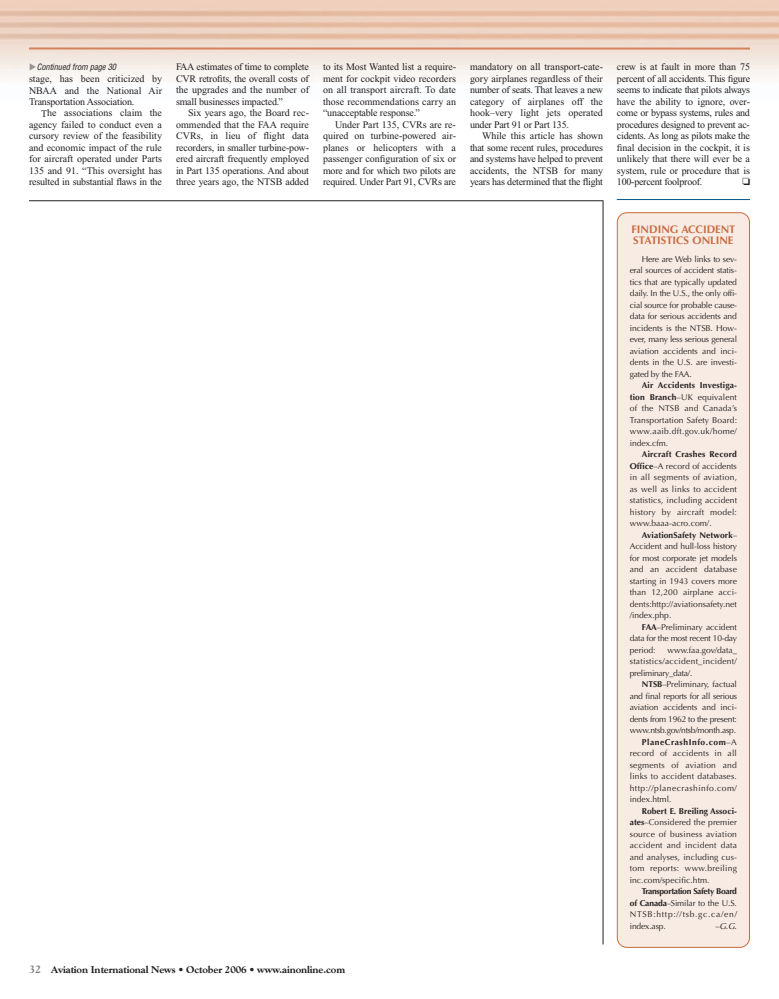
<style>
.page{position:relative;width:779px;height:999px;background:#fff}
.page>*{position:absolute;margin:0;border:0;box-sizing:border-box;transform-origin:0 0}
.t1{font:700 11px/11.5px "Optima";color:#ca6b40}
.t2{font:10px/11.5px "Times New Roman";letter-spacing:-.015em;color:#231f20;text-align:justify}
.t3{font:800 10px "Goudy";letter-spacing:-.01em;color:#231f20}
.t4{font:10px "Monotype Sorts";color:#231f20}
.t5{font:8.5px/11.5px "Optima";letter-spacing:.005em;color:#231f20;text-align:justify}
.t6{font:8.5px "Optima";letter-spacing:-.03em;color:#231f20}
.t7{font:8.5px "Optima";letter-spacing:-.025em;color:#231f20}
.t8{font:8.5px "Optima";letter-spacing:.055em;color:#231f20}
.t9{font:italic condensed 8.5px "Helvetica";letter-spacing:-.01em;color:#231f20}
.t10{font:700 8.5px "Optima";letter-spacing:.065em;color:#231f20}
.t11{font:italic 8.5px "Optima";color:#231f20}
.s1{color:#939598}
.s2{font-size:11px;color:#808285}
.s3{color:#fff}
.s4{font-weight:700}
.s5{font-weight:400}
.s6{font-style:normal}
</style>
<div class="page">
<hr style="left:29px;top:47px;width:721px;height:3px;background:#d4845d">
<hr style="left:602px;top:201px;width:1px;height:743px;background:#231f20">
<hr style="left:29px;top:200px;width:574px;height:1px;background:#231f20">
<div style="left:616px;top:212px;width:134px;height:736px;background:#f7ebe3"></div>
<hr style="left:616px;top:199px;width:134px;height:1px;background:#00598b">
<p class="t9" style="left:29px;top:62px;width:89px"><span class="s1">◆</span>Continued from page 30</p>
<p class="t2" style="left:29px;top:74px;width:134px">stage, has been criticized by NBAA and the National Air Transportation Association.</p>
<p class="t2" style="left:29px;top:108px;width:134px;text-indent:12px">The associations claim the agency failed to conduct even a cursory review of the feasibility and economic impact of the rule for aircraft operated under Parts 135 and 91. “This oversight has resulted in substantial flaws in the</p>
<p class="t2" style="left:176px;top:62px;width:134px">FAA estimates of time to complete CVR retrofits, the overall costs of the upgrades and the number of small businesses impacted.”</p>
<p class="t2" style="left:176px;top:108px;width:134px;text-indent:12px">Six years ago, the Board rec&shy;ommended that the FAA require CVRs, in lieu of flight data recorders, in smaller turbine-pow&shy;ered aircraft frequently employed in Part 135 operations. And about three years ago, the NTSB added</p>
<p class="t2" style="left:323px;top:62px;width:134px">to its Most Wanted list a require&shy;ment for cockpit video recorders on all transport aircraft. To date those recommendations carry an “unacceptable response.”</p>
<p class="t2" style="left:323px;top:120px;width:134px;text-indent:12px">Under Part 135, CVRs are re&shy;quired on turbine-powered air&shy;planes or helicopters with a passenger configuration of six or more and for which two pilots are required. Under Part 91, CVRs are</p>
<p class="t2" style="left:470px;top:62px;width:134px">mandatory on all transport-cate&shy;gory airplanes regardless of their number of seats. That leaves a new category of airplanes off the hook–very light jets operated under Part 91 or Part 135.</p>
<p class="t2" style="left:470px;top:131px;width:135px;text-indent:12px">While this article has shown that some recent rules, procedures and systems have helped to prevent accidents, the NTSB for many years has determined that the flight</p>
<p class="t2" style="left:617px;top:62px;width:135px">crew is at fault in more than 75 percent of all accidents. This figure seems to indicate that pilots always have the ability to ignore, over&shy;come or bypass systems, rules and procedures designed to prevent ac&shy;cidents. As long as pilots make the final decision in the cockpit, it is unlikely that there will ever be a system, rule or procedure that is 100-percent foolproof.</p>
<p class="t4" style="left:742px;top:176px;width:9px">❏</p>
<p class="t3" style="left:29px;top:965px;width:318px"><span class="s2">32</span><span class="s3">aa</span>Aviation International News • October 2006 • www.ainonline.com</p>
<p class="t1" style="left:631px;top:225px;width:105px">FINDING ACCIDENT<br>STATISTICS ONLINE</p>
<p class="t5" style="left:629px;top:254px;width:109px;text-indent:12px">Here are Web links to sev&shy;eral sources of accident statis&shy;tics that are typically updated daily. In the U.S., the only offi&shy;cial source for probable cause&shy;data for serious accidents and incidents is the NTSB. How&shy;ever, many less serious general aviation accidents and inci&shy;dents in the U.S. are investi&shy;gated by the FAA.</p>
<p class="t5" style="left:629px;top:381px;width:109px;text-indent:12px"><span class="s4">Air Accidents Investiga&shy;tion Branch</span>–UK equivalent of the NTSB and Canada’s Transportation Safety Board: www.aaib.dft.gov.uk/home/ index.cfm.</p>
<p class="t5" style="left:629px;top:450px;width:109px;text-indent:12px"><span class="s4">Aircraft Crashes Record Office</span>–A record of accidents in all segments of aviation, as well as links to accident statistics, including accident history by aircraft model: www.baaa-acro.com/.</p>
<p class="t5" style="left:629px;top:530px;width:109px;text-indent:12px"><span class="s4">AviationSafety Network</span>– Accident and hull-loss history for most corporate jet models and an accident database starting in 1943 covers more than 12,200 airplane acci&shy;dents:http://aviationsafety.net /index.php.</p>
<p class="t5" style="left:629px;top:622px;width:109px;text-indent:12px"><span class="s4">FAA</span>–Preliminary accident data for the most recent 10-day period:</p>
<p class="t5" style="left:629px;top:645px;width:109px;text-indent:38px">www.faa.gov/data_ statistics/accident_incident/ preliminary_data/.</p>
<p class="t5" style="left:641px;top:680px;width:97px"><span class="s4">NTSB</span>–Preliminary, factual</p>
<p class="t7" style="left:629px;top:693px;width:109px">and final reports for all serious</p>
<p class="t5" style="left:629px;top:703px;width:109px">aviation accidents and inci-</p>
<p class="t6" style="left:629px;top:716px;width:109px">dents from 1962 to the present:</p>
<p class="t6" style="left:629px;top:727px;width:108px">www.ntsb.gov/ntsb/month.asp.</p>
<p class="t10" style="left:641px;top:739px;width:97px">PlaneCrashInfo.com<span class="s5">–A</span></p>
<p class="t5" style="left:629px;top:749px;width:109px">record of accidents in all</p>
<p class="t5" style="left:629px;top:760px;width:109px">segments of aviation and</p>
<p class="t5" style="left:629px;top:772px;width:109px">links to accident databases.</p>
<p class="t8" style="left:629px;top:785px;width:109px">http://planecrashinfo.com/</p>
<p class="t5" style="left:629px;top:795px;width:43px">index.html.</p>
<p class="t5" style="left:629px;top:806px;width:109px;text-indent:12px"><span class="s4">Robert E. Breiling Associ&shy;ates</span>–Considered the premier source of business aviation accident and incident data and analyses, including cus&shy;tom reports: www.breiling inc.com/specific.htm.</p>
<p class="t5" style="left:629px;top:887px;width:109px;text-indent:12px"><span class="s4">Transportation Safety Board of Canada</span>–Similar to the U.S.<br>NTSB:http://tsb.gc.ca/en/ index.asp.</p>
<p class="t11" style="left:715px;top:923px;width:23px">–G.G<span class="s6">.</span></p>
</div>
